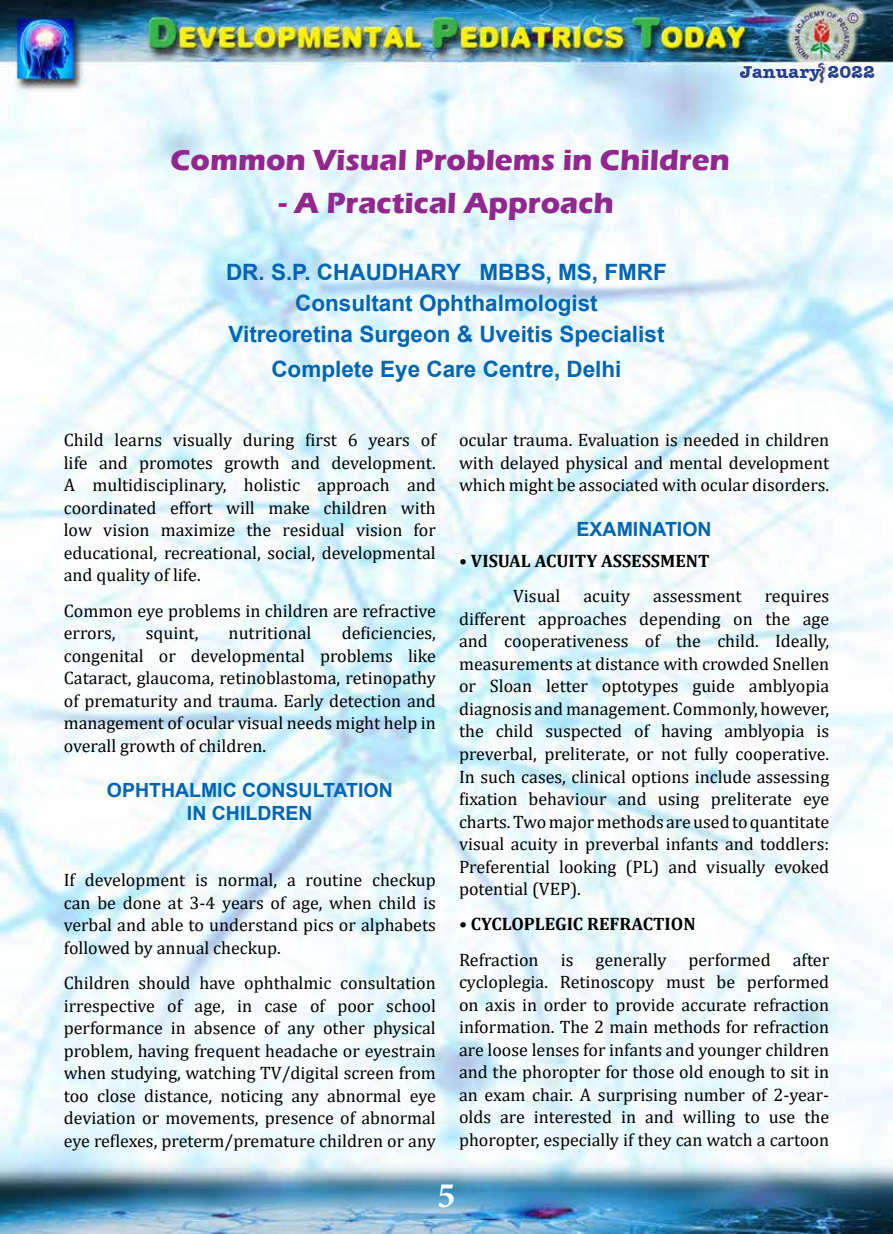
<style>
.page{position:relative;width:893px;height:1234px;background:#fff}
.page>*{position:absolute;margin:0;border:0;box-sizing:border-box;transform-origin:0 0}
.t1{font:700 36px "Minion Pro";color:#fff}
.t2{font:700 30px "Eras ITC";color:#92278f}
.t3{font:700 22.5px/31px "Arial";color:#0065b2;text-align:center}
.t4{font:700 19.5px/23.4px "Arial";color:#0065b2;text-align:center}
.t5{font:18px/22.5px "Cambria";color:#000;text-align:justify}
.t6{font:700 18px "Cambria";color:#000}
.t7{font:700 18px "Amer Typewriter IT Cby BT";color:#25408f}
</style>
<div class="page">
<img style="left:0;top:0;width:893px;height:1233px">
<svg style="left:738px;top:63px;width:138px;height:20px"></svg>
<p class="t7" style="left:740px;top:60px;width:137px">January 2022</p>
<h2 class="t2" style="left:171px;top:142px;width:561px">Common Visual Problems in Children</h2>
<h2 class="t2" style="left:279px;top:186px;width:337px">- A Practical Approach</h2>
<p class="t3" style="left:226px;top:256px;width:442px">DR. S.P. CHAUDHARY MBBS, MS, FMRF<br>Consultant Ophthalmologist<br>Vitreoretina Surgeon &amp; Uveitis Specialist</p>
<p class="t3" style="left:271px;top:354px;width:352px">Complete Eye Care Centre, Delhi</p>
<p class="t5" style="left:64px;top:429px;width:374px">Child learns visually during first 6 years of life and promotes growth and development.<br>A multidisciplinary, holistic approach and coordinated effort will make children with low vision maximize the residual vision for educational, recreational, social, developmental and quality of life.</p>
<p class="t5" style="left:64px;top:599px;width:374px">Common eye problems in children are refractive errors,</p>
<p class="t5" style="left:64px;top:621px;width:374px;text-indent:278px">deficiencies, congenital or developmental problems like Cataract, glaucoma, retinoblastoma, retinopathy of prematurity and trauma. Early detection and management of ocular visual needs might help in overall growth of children.</p>
<p class="t4" style="left:107px;top:778px;width:287px">OPHTHALMIC CONSULTATION<br>IN CHILDREN</p>
<p class="t5" style="left:146px;top:621px;width:54px">squint,</p>
<p class="t5" style="left:229px;top:621px;width:84px">nutritional</p>
<p class="t5" style="left:64px;top:868px;width:374px">If development is normal, a routine checkup can be done at 3-4 years of age, when child is verbal and able to understand pics or alphabets followed by annual checkup.</p>
<p class="t5" style="left:64px;top:971px;width:374px">Children should have ophthalmic consultation irrespective of age, in case of poor school performance in absence of any other physical problem, having frequent headache or eyestrain when studying, watching TV/digital screen from too close distance, noticing any abnormal eye deviation or movements, presence of abnormal eye reflexes, preterm/premature children or any</p>
<p class="t5" style="left:459px;top:429px;width:372px">ocular trauma. Evaluation is needed in children with delayed physical and mental development which might be associated with ocular disorders.</p>
<p class="t4" style="left:577px;top:517px;width:137px">EXAMINATION</p>
<p class="t6" style="left:459px;top:548px;width:229px">• VISUAL ACUITY ASSESSMENT</p>
<p class="t5" style="left:513px;top:584px;width:49px">Visual</p>
<p class="t5" style="left:583px;top:584px;width:48px">acuity</p>
<p class="t5" style="left:653px;top:584px;width:90px">assessment</p>
<p class="t5" style="left:459px;top:584px;width:372px;text-indent:306px">requires different approaches depending on the age and cooperativeness of the child. Ideally, measurements at distance with crowded Snellen or Sloan letter optotypes guide amblyopia diagnosis and management. Commonly, however, the child suspected of having amblyopia is preverbal, preliterate, or not fully cooperative.<br>In such cases, clinical options include assessing fixation behaviour and using preliterate eye charts. Two major methods are used to quantitate visual acuity in preverbal infants and toddlers:<br>Preferential looking (PL) and visually evoked potential (VEP).</p>
<p class="t6" style="left:459px;top:911px;width:173px">• CYCLOPLEGIC REFRACTION</p>
<p class="t5" style="left:459px;top:947px;width:372px">Refraction is generally performed after cycloplegia. Retinoscopy must be performed on axis in order to provide accurate refraction information. The 2 main methods for refraction are loose lenses for infants and younger children and the phoropter for those old enough to sit in an exam chair. A surprising number of 2-year&shy;olds are interested in and willing to use the phoropter, especially if they can watch a cartoon</p>
<h1 class="t1" style="left:437px;top:1169px;width:19px">5</h1>
</div>
